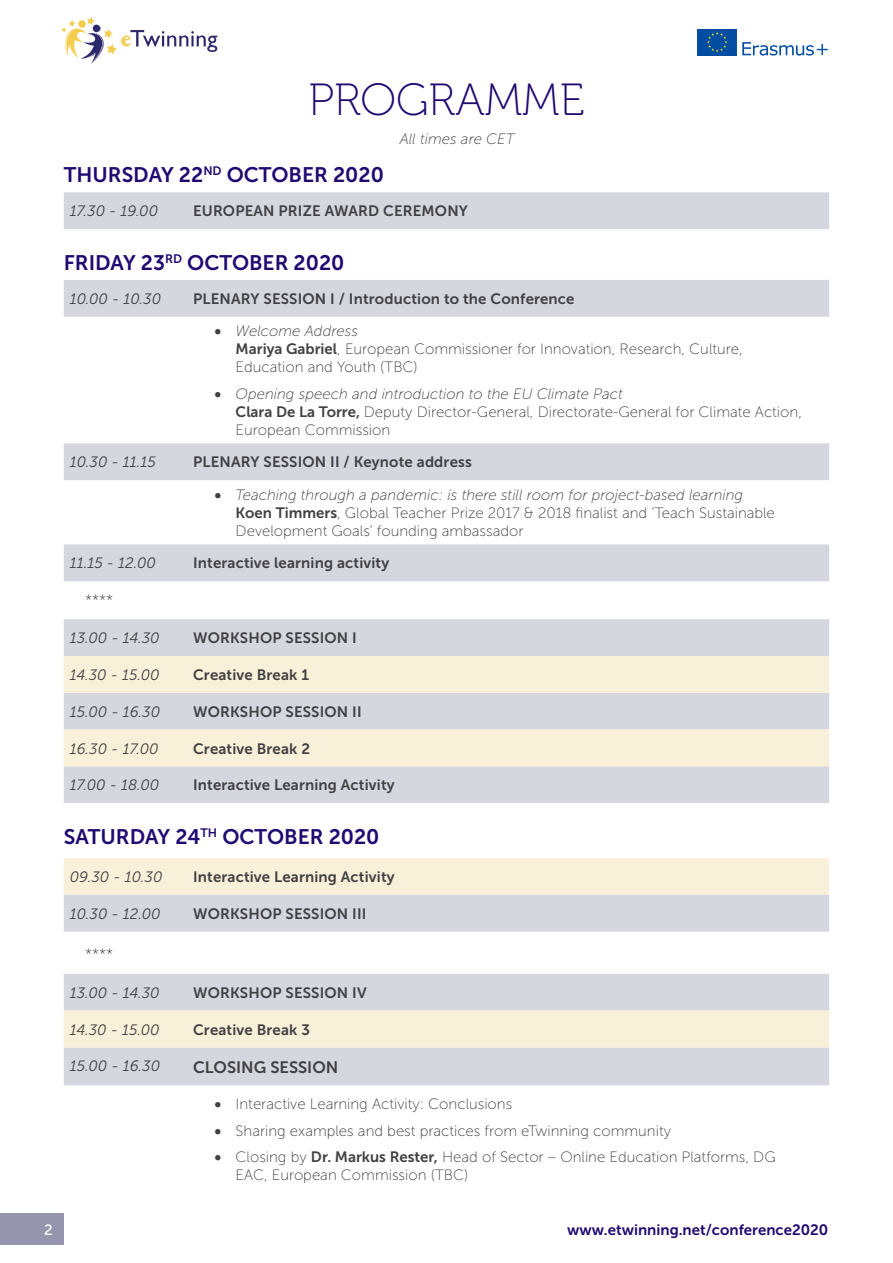
<style>
.page{position:relative;width:893px;height:1263px;background:#fff}
.page>*{position:absolute;margin:0;border:0;box-sizing:border-box;transform-origin:0 0}
.Cover_title{font:45px "Museo 100";color:#210971}
.DAY{font:21px "Museo Sans 700";color:#210971}
.TEXT{font:16.5px "Museo Sans 700";color:#414042}
.t1{font:15px/18px "Museo Sans 100";color:#414042}
.TEXT-2{font:15px "Museo Sans 700";letter-spacing:.01em;color:#414042}
.TEXT-3{font:italic 15px "Museo Sans 300";color:#414042}
.t2{font:15px "Museo Sans 700";color:#210971}
.t3{font:italic 15px "Museo Sans 100";color:#414042}
.t4{font:15px "Museo Sans 500";color:#fff}
.s1{font-style:italic}
.s2{font-family:"Museo Sans 700"}
</style>
<div class="page">
<div style="left:0;top:1214px;width:64px;height:31px;background:#9595ad"></div>
<svg style="left:62px;top:17px;width:155px;height:47px"></svg>
<svg style="left:742px;top:42px;width:86px;height:14px"></svg>
<div style="left:697px;top:29px;width:40px;height:26px;background:#034ea2"></div>
<svg style="left:707px;top:32px;width:20px;height:20px"></svg>
<div style="left:64px;top:192px;width:765px;height:37px;background:#d5d6de"></div>
<svg style="left:64px;top:280px;width:765px;height:301px"></svg>
<div style="left:64px;top:619px;width:765px;height:184px;background:#d5d6de"></div>
<svg style="left:64px;top:656px;width:765px;height:110px;fill:#f9f0d9"></svg>
<svg style="left:64px;top:858px;width:765px;height:73px"></svg>
<div style="left:64px;top:974px;width:765px;height:111px;background:#d5d6de"></div>
<div style="left:64px;top:1011px;width:765px;height:36px;background:#f9f0d9"></div>
<p class="Cover_title" style="left:308px;top:75px;width:278px">PROGRAMME</p>
<p class="t3" style="left:400px;top:131px;width:116px">All times are CET</p>
<p class="DAY" style="left:64px;top:163px;width:322px">THURSDAY 22<sup>ND</sup> OCTOBER 2020</p>
<p class="TEXT-3" style="left:70px;top:203px;width:90px">17.30 - 19.00</p>
<p class="TEXT-2" style="left:193px;top:203px;width:276px">EUROPEAN PRIZE AWARD CEREMONY</p>
<p class="DAY" style="left:64px;top:251px;width:282px">FRIDAY 23<sup>RD</sup> OCTOBER 2020</p>
<p class="TEXT-3" style="left:70px;top:291px;width:93px">10.00 - 10.30</p>
<p class="TEXT-2" style="left:193px;top:290px;width:383px">PLENARY SESSION I / Introduction to the Conference</p>
<p class="t1" style="left:236px;top:322px;width:509px;text-indent:-21px">• <span class="s1">Welcome Address<br></span><span class="s2">Mariya Gabriel</span>, European Commissioner for Innovation, Research, Culture,<br>Education and Youth (TBC)</p>
<p class="t1" style="left:236px;top:385px;width:568px;text-indent:-21px">• <span class="s1">Opening speech and introduction to the EU Climate Pact<br></span><span class="s2">Clara De La Torre,</span> Deputy Director-General, Directorate-General for Climate Action,<br>European Commission</p>
<p class="TEXT-3" style="left:70px;top:454px;width:88px">10.30 - 11.15</p>
<p class="TEXT-2" style="left:193px;top:454px;width:280px">PLENARY SESSION II / Keynote address</p>
<p class="t1" style="left:236px;top:486px;width:541px;text-indent:-21px">• <span class="s1">Teaching through a pandemic: is there still room for project-based learning<br></span><span class="s2">Koen Timmers</span>, Global Teacher Prize 2017 &amp; 2018 finalist and ‘Teach Sustainable<br>Development Goals’ founding ambassador</p>
<p class="TEXT-3" style="left:70px;top:555px;width:88px">11.15 - 12.00</p>
<p class="TEXT-2" style="left:193px;top:555px;width:198px">Interactive learning activity</p>
<p class="t1" style="left:85px;top:591px;width:30px">****</p>
<p class="TEXT-3" style="left:70px;top:630px;width:91px">13.00 - 14.30</p>
<p class="TEXT-2" style="left:193px;top:630px;width:165px">WORKSHOP SESSION I</p>
<p class="TEXT-3" style="left:70px;top:667px;width:91px">14.30 - 15.00</p>
<p class="TEXT-2" style="left:193px;top:666px;width:118px">Creative Break 1</p>
<p class="TEXT-3" style="left:70px;top:703px;width:92px">15.00 - 16.30</p>
<p class="TEXT-2" style="left:193px;top:703px;width:170px">WORKSHOP SESSION II</p>
<p class="TEXT-3" style="left:70px;top:740px;width:90px">16.30 - 17.00</p>
<p class="TEXT-2" style="left:193px;top:740px;width:119px">Creative Break 2</p>
<p class="TEXT-3" style="left:70px;top:777px;width:91px">17.00 - 18.00</p>
<p class="TEXT-2" style="left:193px;top:777px;width:203px">Interactive Learning Activity</p>
<p class="DAY" style="left:64px;top:825px;width:317px">SATURDAY 24<sup>TH</sup> OCTOBER 2020</p>
<p class="TEXT-3" style="left:70px;top:869px;width:94px">09.30 - 10.30</p>
<p class="TEXT-2" style="left:193px;top:868px;width:203px">Interactive Learning Activity</p>
<p class="TEXT-3" style="left:70px;top:905px;width:92px">10.30 - 12.00</p>
<p class="TEXT-2" style="left:193px;top:905px;width:175px">WORKSHOP SESSION III</p>
<p class="t1" style="left:85px;top:945px;width:30px">****</p>
<p class="TEXT-3" style="left:70px;top:985px;width:91px">13.00 - 14.30</p>
<p class="TEXT-2" style="left:193px;top:984px;width:175px">WORKSHOP SESSION IV</p>
<p class="TEXT-3" style="left:70px;top:1021px;width:91px">14.30 - 15.00</p>
<p class="TEXT-2" style="left:193px;top:1021px;width:118px">Creative Break 3</p>
<p class="TEXT-3" style="left:70px;top:1058px;width:92px">15.00 - 16.30</p>
<p class="TEXT" style="left:193px;top:1058px;width:147px">CLOSING SESSION</p>
<p class="t1" style="left:214px;top:1095px;width:299px">• Interactive Learning Activity: Conclusions</p>
<p class="t1" style="left:214px;top:1122px;width:458px">• Sharing examples and best practices from eTwinning community</p>
<p class="t1" style="left:236px;top:1148px;width:542px;text-indent:-21px">• Closing by <span class="s2">Dr. Markus Rester,</span> Head of Sector – Online Education Platforms, DG<br>EAC, European Commission (TBC)</p>
<p class="t4" style="left:44px;top:1221px;width:10px">2</p>
<p class="t2" style="left:567px;top:1221px;width:263px">www.etwinning.net/conference2020</p>
</div>
